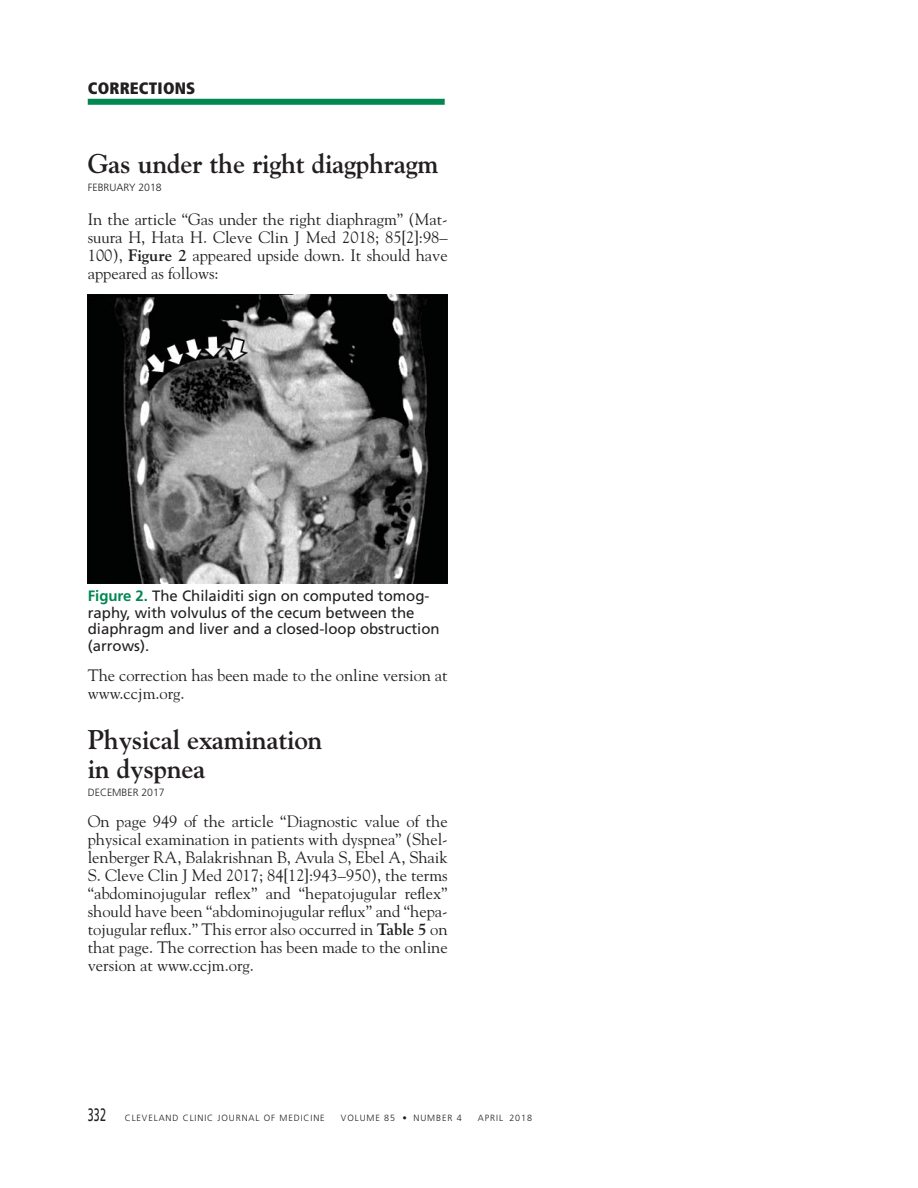
<style>
.page{position:relative;width:918px;height:1188px;background:#fff}
.page>*{position:absolute;margin:0;border:0;box-sizing:border-box;transform-origin:0 0}
.t1{font:700 27px/28.5px "Goudy Std";letter-spacing:-.01em;color:#231f20}
.t2{font:16.5px/18px "Goudy Std";color:#231f20;text-align:justify}
.t3{font:900 condensed 16.5px "Frutiger LT Std";letter-spacing:.01em;color:#231f20}
.t4{font:15px/16.5px "Frutiger LT Std";color:#231f20}
.t5{font:300 10.5px "Frutiger LT Std";color:#231f20}
.t6{font:300 9px "Frutiger LT Std";letter-spacing:.1em;color:#231f20}
.s1{font-weight:700}
.s2{font-weight:700;color:#008752}
.s3{font-weight:400;font-size:18px}
</style>
<div class="page">
<img style="left:88px;top:295px;width:360px;height:289px">
<div style="left:88px;top:99px;width:357px;height:6px;background:#008752"></div>
<p class="t3" style="left:88px;top:81px;width:109px">CORRECTIONS</p>
<h1 class="t1" style="left:88px;top:152px;width:352px">Gas under the right diagphragm</h1>
<p class="t5" style="left:88px;top:183px;width:75px">FEBRUARY 2018</p>
<p class="t2" style="left:88px;top:212px;width:362px">In the article “Gas under the right diaphragm” (Mat&shy;suura H, Hata H. Cleve Clin J Med 2018; 85[2]:98– 100), <span class="s1">Figure 2</span> appeared upside down. It should have appeared as follows:</p>
<p class="t4" style="left:88px;top:588px;width:353px"><span class="s2">Figure 2.</span> The Chilaiditi sign on computed tomog&shy;raphy, with volvulus of the cecum between the diaphragm and liver and a closed-loop obstruction (arrows).</p>
<p class="t2" style="left:88px;top:667px;width:361px">The correction has been made to the online version at www.ccjm.org.</p>
<h1 class="t1" style="left:88px;top:728px;width:236px">Physical examination in dyspnea</h1>
<p class="t5" style="left:88px;top:787px;width:79px">DECEMBER 2017</p>
<p class="t2" style="left:88px;top:814px;width:361px">On page 949 of the article “Diagnostic value of the physical examination in patients with dyspnea” (Shel&shy;lenberger RA, Balakrishnan B, Avula S, Ebel A, Shaik S. Cleve Clin J Med 2017; 84[12]:943–950), the terms “abdominojugular reflex” and “hepatojugular reflex” should have been “abdominojugular reflux” and “hepa&shy;tojugular reflux.” This error also occurred in <span class="s1">Table 5</span> on that page. The correction has been made to the online version at www.ccjm.org.</p>
<p class="t6" style="left:88px;top:1114px;width:239px"><span class="s3">332</span> CLEVELAND CLINIC JOURNAL OF MEDICINE</p>
<p class="t6" style="left:341px;top:1114px;width:122px">VOLUME 85 • NUMBER 4</p>
<p class="t6" style="left:478px;top:1114px;width:56px">APRIL 2018</p>
</div>
